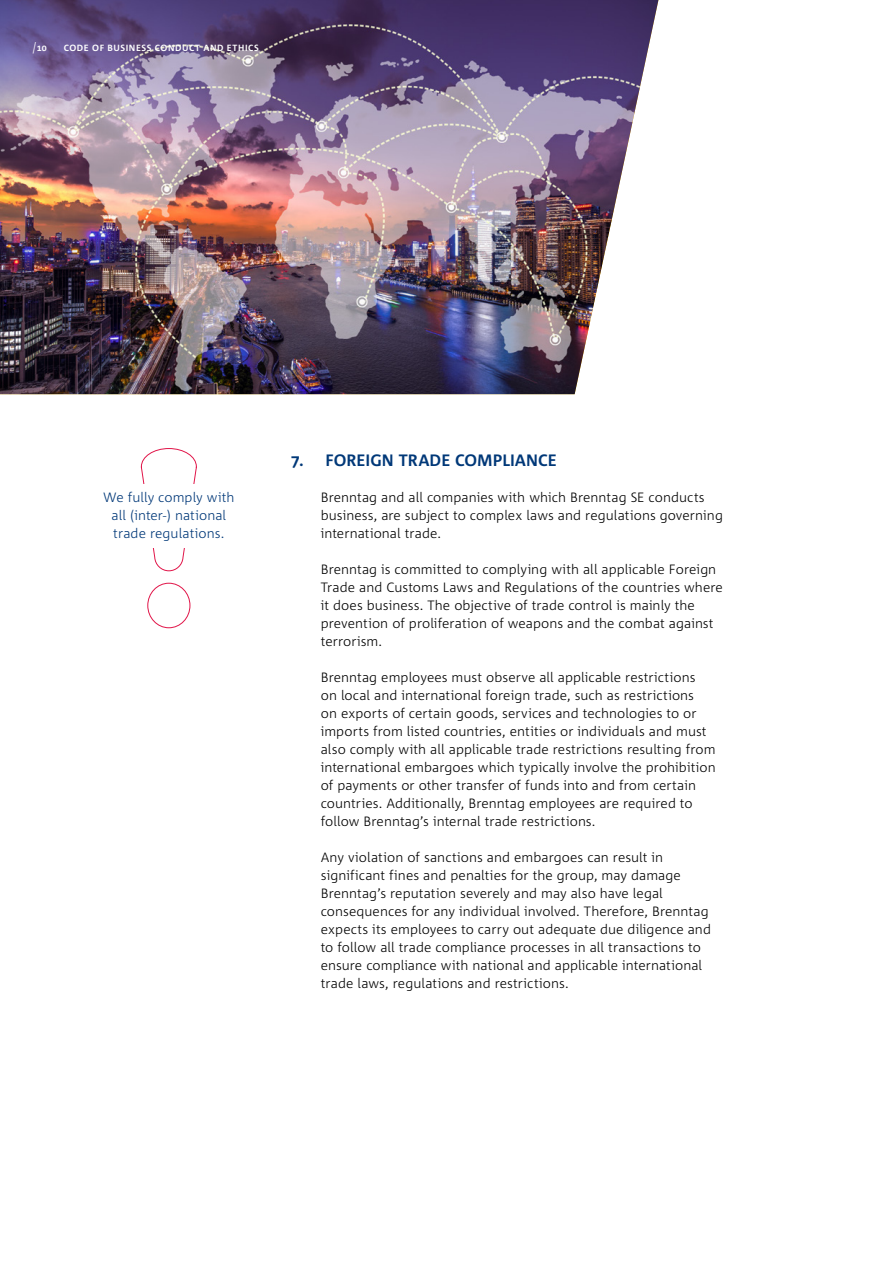
<style>
.page{position:relative;width:893px;height:1263px;background:#fff}
.page>*{position:absolute;margin:0;border:0;box-sizing:border-box;transform-origin:0 0}
.Bullet_List__HEADLIN{font:700 16.5px "Corpid E1 s";color:#003878}
.Main_Body_Text{font:300 13.5px/18px "Corpid E1 s";letter-spacing:.005em;color:#000}
.Main_Body_Text__BOLD{font:300 13.5px/18px "Corpid E1 s";letter-spacing:.005em;color:#003878;text-align:center}
.t1{font:700 9px "Corpid E1 s";letter-spacing:.03em;color:#fff}
.s1{font-weight:300;font-style:italic;font-size:12px}
</style>
<div class="page">
<div style="left:147px;top:583px;width:43px;height:45px;border:1px solid #e11549;border-radius:50%"></div>
<svg style="left:141px;top:448px;width:56px;height:123px"></svg>
<div style="left:83px;top:484px;width:171px;height:63px;background:#fff"></div>
<img style="left:0;top:0;width:658px;height:394px">
<p class="t1" style="left:30px;top:42px;width:18px"><span class="s1">|</span>10</p>
<p class="t1" style="left:64px;top:42px;width:197px">CODE OF BUSINESS CONDUCT AND ETHICS</p>
<p class="Main_Body_Text__BOLD" style="left:103px;top:488px;width:133px">We fully comply with all (inter-) national trade regulations.</p>
<p class="Bullet_List__HEADLIN" style="left:291px;top:450px;width:267px">7. FOREIGN TRADE COMPLIANCE</p>
<p class="Main_Body_Text" style="left:321px;top:488px;width:404px">Brenntag and all companies with which Brenntag SE conducts business, are subject to complex laws and regulations governing international trade.</p>
<p class="Main_Body_Text" style="left:321px;top:560px;width:404px">Brenntag is committed to complying with all applicable Foreign Trade and Customs Laws and Regulations of the countries where it does business. The objective of trade control is mainly the prevention of proliferation of weapons and the combat against terrorism.</p>
<p class="Main_Body_Text" style="left:321px;top:668px;width:397px">Brenntag employees must observe all applicable restrictions<br>on local and international foreign trade, such as restrictions<br>on exports of certain goods, services and technologies to or imports from listed countries, entities or individuals and must also comply with all applicable trade restrictions resulting from international embargoes which typically involve the prohibition of payments or other transfer of funds into and from certain countries. Additionally, Brenntag employees are required to follow Brenntag’s internal trade restrictions.</p>
<p class="Main_Body_Text" style="left:321px;top:848px;width:392px">Any violation of sanctions and embargoes can result in significant fines and penalties for the group, may damage Brenntag’s reputation severely and may also have legal consequences for any individual involved. Therefore, Brenntag expects its employees to carry out adequate due diligence and to follow all trade compliance processes in all transactions to ensure compliance with national and applicable international trade laws, regulations and restrictions.</p>
</div>
